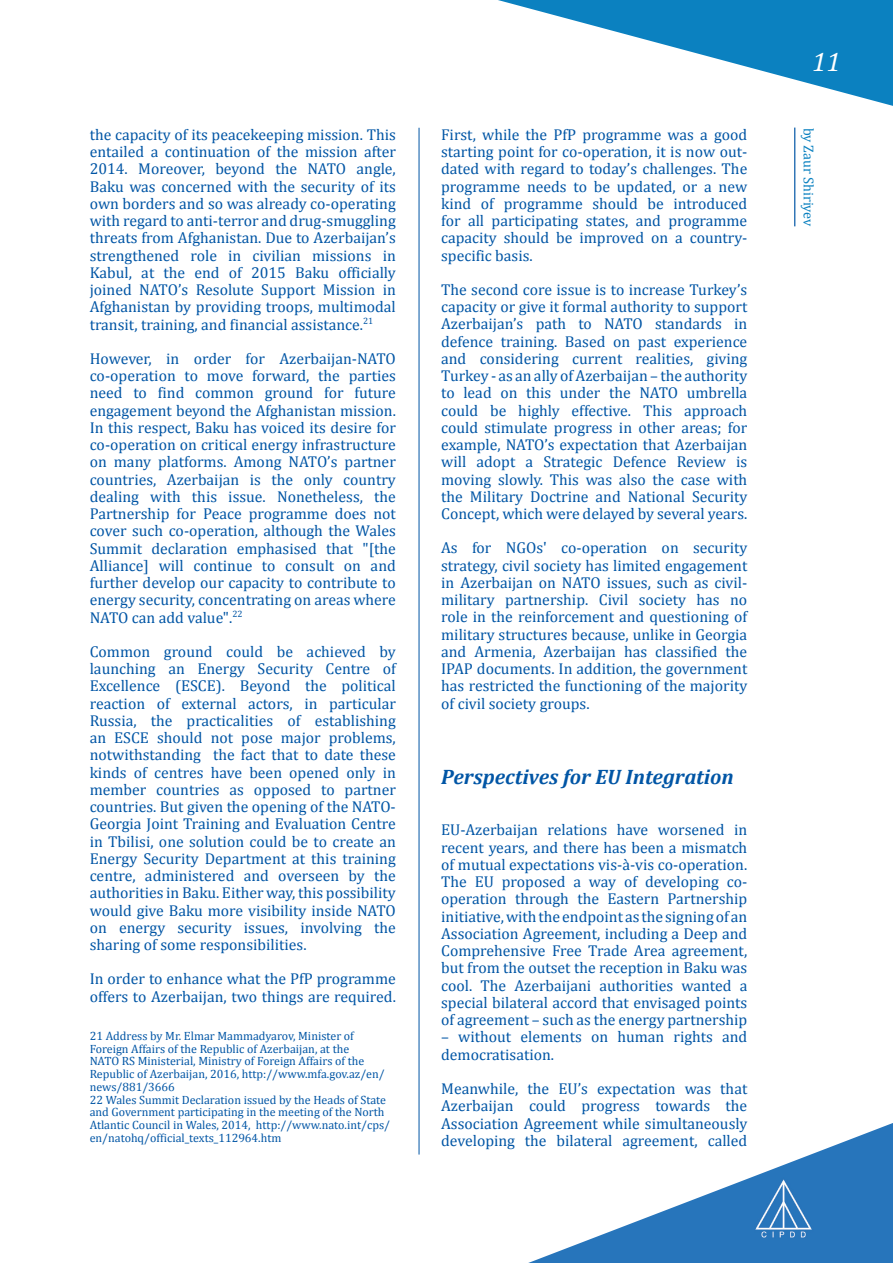
<style>
.page{position:relative;width:893px;height:1263px;background:#fff}
.page>*{position:absolute;margin:0;border:0;box-sizing:border-box;transform-origin:0 0}
.t1{font:italic 27px "Cambria";color:#fff}
.Subhead{font:italic 700 21px "Cambria";color:#0155a5}
.Body_text{font:15.75px/17.2px "Cambria";color:#0155a5;text-align:justify}
.t2{font:14.25px "Cambria";color:#0b81c0}
.footnote{font:12px/12.8px "Cambria";color:#0155a5}
</style>
<div class="page">
<svg style="left:528px;top:1123px;width:365px;height:140px"></svg>
<hr style="left:419px;top:128px;width:1px;height:1026px;background:#0155a5">
<hr style="left:794px;top:128px;width:1px;height:98px;background:#0155a5">
<img style="left:752px;top:1178px;width:62px;height:62px">
<svg style="left:498px;top:0;width:395px;height:106px"></svg>
<p class="Body_text" style="left:90px;top:126px;width:308px">the capacity of its peacekeeping mission. This entailed a continuation of the mission after 2014. Moreover, beyond the NATO angle, Baku was concerned with the security of its own borders and so was already co-operating with regard to anti-terror and drug-smuggling threats from Afghanistan. Due to Azerbaijan’s strengthened role in civilian missions in Kabul, at the end of 2015 Baku officially joined NATO’s Resolute Support Mission in Afghanistan by providing troops, multimodal transit, training, and financial assistance.<sup>21</sup></p>
<p class="Body_text" style="left:90px;top:350px;width:308px">However, in order for Azerbaijan-NATO co-operation to move forward, the parties need to find common ground for future engagement beyond the Afghanistan mission.<br>In this respect, Baku has voiced its desire for co-operation on critical energy infrastructure on many platforms. Among NATO’s partner countries, Azerbaijan is the only country dealing with this issue. Nonetheless, the Partnership for Peace programme does not cover such co-operation, although the Wales Summit declaration emphasised that "[the Alliance] will continue to consult on and further develop our capacity to contribute to energy security, concentrating on areas where NATO can add value".<sup>22</sup></p>
<p class="Body_text" style="left:90px;top:643px;width:308px">Common ground could be achieved by launching an Energy Security Centre of Excellence (ESCE). Beyond the political reaction of external actors, in particular Russia, the practicalities of establishing an ESCE should not pose major problems, notwithstanding the fact that to date these kinds of centres have been opened only in member countries as opposed to partner countries. But given the opening of the NATO-Georgia Joint Training and Evaluation Centre in Tbilisi, one solution could be to create an Energy Security Department at this training centre, administered and overseen by the authorities in Baku. Either way, this possibility would give Baku more visibility inside NATO on energy security issues, involving the sharing of some responsibilities.</p>
<p class="Body_text" style="left:90px;top:970px;width:308px">In order to enhance what the PfP programme offers to Azerbaijan, two things are required.</p>
<p class="footnote" style="left:90px;top:1029px;width:296px">21 Address by Mr. Elmar Mammadyarov, Minister of Foreign Affairs of the Republic of Azerbaijan, at the<br>NATO RS Ministerial, Ministry of Foreign Affairs of the Republic of Azerbaijan, 2016, http://www.mfa.gov.az/en/ news/881/3666</p>
<p class="footnote" style="left:90px;top:1093px;width:302px">22 Wales Summit Declaration issued by the Heads of State and Government participating in the meeting of the North Atlantic Council in Wales, 2014, http://www.nato.int/cps/ en/natohq/official_texts_112964.htm</p>
<p class="Body_text" style="left:441px;top:126px;width:308px">First, while the PfP programme was a good starting point for co-operation, it is now out&shy;dated with regard to today’s challenges. The programme needs to be updated, or a new kind of programme should be introduced for all participating states, and programme capacity should be improved on a country&shy;specific basis.</p>
<p class="Body_text" style="left:441px;top:281px;width:308px">The second core issue is to increase Turkey’s capacity or give it formal authority to support Azerbaijan’s path to NATO standards in defence training. Based on past experience and considering current realities, giving Turkey - as an ally of Azerbaijan – the authority to lead on this under the NATO umbrella could be highly effective. This approach could stimulate progress in other areas; for example, NATO’s expectation that Azerbaijan will adopt a Strategic Defence Review is moving slowly. This was also the case with the Military Doctrine and National Security Concept, which were delayed by several years.</p>
<p class="Body_text" style="left:441px;top:539px;width:308px">As for NGOs' co-operation on security strategy, civil society has limited engagement in Azerbaijan on NATO issues, such as civil&shy;military partnership. Civil society has no role in the reinforcement and questioning of military structures because, unlike in Georgia and Armenia, Azerbaijan has classified the IPAP documents. In addition, the government has restricted the functioning of the majority of civil society groups.</p>
<p class="Subhead" style="left:441px;top:762px;width:294px">Perspectives for EU Integration</p>
<p class="Body_text" style="left:441px;top:821px;width:308px">EU-Azerbaijan relations have worsened in recent years, and there has been a mismatch of mutual expectations vis-à-vis co-operation.<br>The EU proposed a way of developing co&shy;operation through the Eastern Partnership initiative, with the endpoint as the signing of an Association Agreement, including a Deep and Comprehensive Free Trade Area agreement, but from the outset the reception in Baku was cool. The Azerbaijani authorities wanted a special bilateral accord that envisaged points of agreement – such as the energy partnership</p>
<p class="Body_text" style="left:441px;top:1028px;width:308px">– without elements on human rights and democratisation.</p>
<p class="Body_text" style="left:441px;top:1080px;width:308px">Meanwhile, the EU’s expectation was that Azerbaijan could progress towards the Association Agreement while simultaneously developing the bilateral agreement, called</p>
<h1 class="t1" style="left:812px;top:43px;width:30px">11</h1>
<p class="t2" style="left:817px;top:128px;width:100px;rotate:90deg">by Zaur Shiriyev</p>
</div>
